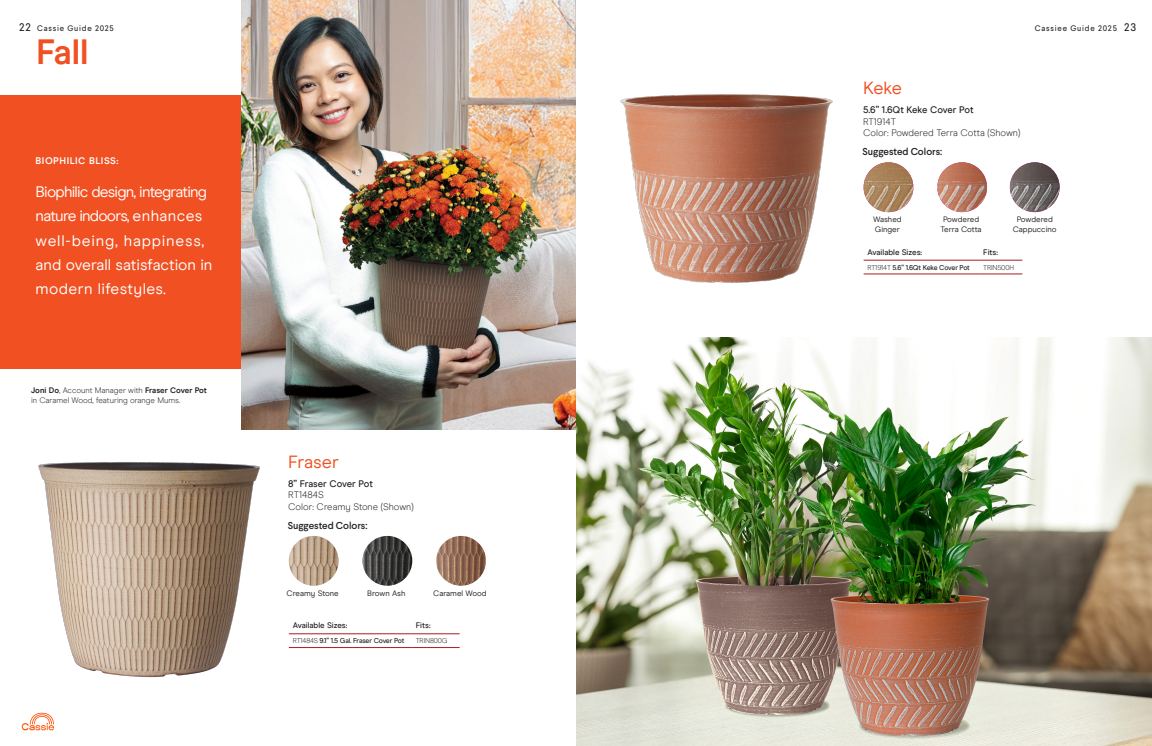
<style>
.page{position:relative;width:1152px;height:746px;background:#fff}
.page>*{position:absolute;margin:0;border:0;box-sizing:border-box;transform-origin:0 0}
.t1{font:700 35px "Modern Era";color:#f05022}
.t2{font:18px "Modern Era";letter-spacing:-.01em;color:#f05022}
.Paragraph_Style_1{font:15.6px/24.4px "Modern Era";color:#fff}
.t3{font:500 10px "Larsseit";color:#231f20}
.Paragraph_Style_1-2{font:700 9.6px "Modern Era";letter-spacing:.05em;color:#fff}
.t4{font:300 9.5px "Modern Era";color:#231f20}
.t5{font:500 9.5px "Modern Era";letter-spacing:-.01em;color:#231f20}
.t6{font:8px "Modern Era";color:#231f20}
.t7{font:500 8px "Modern Era";color:#231f20}
.t8{font:700 8px "Modern Era";letter-spacing:-.005em;color:#231f20}
.t9{font:8px "Larsseit";letter-spacing:.1em;color:#231f20}
.t10{font:300 8px "Modern Era";color:#231f20}
.t11{font:500 7px "Modern Era";letter-spacing:-.03em;color:#231f20}
.t12{font:300 7px "Modern Era";letter-spacing:-.025em;color:#231f20}
.s1{font-size:11px}
.s2{font-weight:300}
</style>
<div class="page">
<svg style="left:22px;top:712px;width:32px;height:18px"></svg>
<hr style="left:289px;top:633px;width:123px;height:1px;background:#a71d21">
<hr style="left:412px;top:633px;width:48px;height:1px;background:#a71d21">
<hr style="left:289px;top:647px;width:123px;height:1px;background:#a71d21">
<hr style="left:412px;top:647px;width:48px;height:1px;background:#a71d21">
<img style="left:289px;top:535px;width:50px;height:50px;border-radius:25px">
<img style="left:363px;top:535px;width:49px;height:50px;border-radius:25px">
<img style="left:436px;top:535px;width:50px;height:50px;border-radius:25px">
<img style="left:38px;top:462px;width:222px;height:216px">
<div style="left:0;top:96px;width:249px;height:273px;background:#f05022"></div>
<img style="left:241px;top:0;width:335px;height:429px">
<hr style="left:864px;top:259px;width:115px;height:1px;background:#a71d21">
<hr style="left:979px;top:259px;width:43px;height:1px;background:#a71d21">
<hr style="left:864px;top:273px;width:115px;height:1px;background:#a71d21">
<hr style="left:979px;top:273px;width:43px;height:1px;background:#a71d21">
<img style="left:864px;top:162px;width:49px;height:50px;border-radius:25px">
<img style="left:937px;top:162px;width:50px;height:50px;border-radius:25px">
<img style="left:1010px;top:162px;width:50px;height:50px;border-radius:25px">
<img style="left:620px;top:94px;width:213px;height:190px">
<img style="left:576px;top:337px;width:576px;height:408px">
<p class="t9" style="left:19px;top:23px;width:96px"><span class="s1">22</span> Cassie Guide 2025</p>
<p class="t9" style="left:1035px;top:23px;width:103px">Cassiee Guide 2025 <span class="s1">23</span></p>
<p class="t1" style="left:36px;top:31px;width:54px">Fall</p>
<p class="Paragraph_Style_1-2" style="left:36px;top:155px;width:84px">BIOPHILIC BLISS:</p>
<p class="Paragraph_Style_1" style="left:36px;top:179px;width:178px">Biophilic design, integrating nature indoors, enhances well-being, happiness, and overall satisfaction in modern lifestyles.</p>
<p class="t8" style="left:31px;top:385px;width:177px">Joni Do<span class="s2">, Account Manager with</span> Fraser Cover Pot</p>
<p class="t10" style="left:31px;top:395px;width:151px">in Caramel Wood, featuring orange Mums.</p>
<p class="t2" style="left:288px;top:451px;width:52px">Fraser</p>
<p class="t5" style="left:288px;top:478px;width:86px">8” Fraser Cover Pot</p>
<p class="t4" style="left:288px;top:489px;width:37px">RT1484S</p>
<p class="t4" style="left:288px;top:501px;width:127px">Color: Creamy Stone (Shown)</p>
<p class="t3" style="left:288px;top:518px;width:81px">Suggested Colors:</p>
<p class="t6" style="left:287px;top:588px;width:54px">Creamy Stone</p>
<p class="t6" style="left:367px;top:588px;width:40px">Brown Ash</p>
<p class="t6" style="left:433px;top:588px;width:55px">Caramel Wood</p>
<p class="t7" style="left:293px;top:620px;width:56px">Available Sizes:</p>
<p class="t7" style="left:416px;top:620px;width:16px">Fits:</p>
<p class="t11" style="left:293px;top:636px;width:113px"><span class="s2">RT1484S</span> 9.1” 1.5 Gal. Fraser Cover Pot</p>
<p class="t12" style="left:416px;top:636px;width:33px">TRIN800G</p>
<p class="t2" style="left:863px;top:77px;width:41px">Keke</p>
<p class="t5" style="left:863px;top:104px;width:112px">5.6” 1.6Qt Keke Cover Pot</p>
<p class="t4" style="left:863px;top:116px;width:35px">RT1914T</p>
<p class="t4" style="left:863px;top:127px;width:159px">Color: Powdered Terra Cotta (Shown)</p>
<p class="t3" style="left:863px;top:145px;width:81px">Suggested Colors:</p>
<p class="t6" style="left:873px;top:215px;width:30px">Washed</p>
<p class="t6" style="left:875px;top:224px;width:26px">Ginger</p>
<p class="t6" style="left:943px;top:215px;width:38px">Powdered</p>
<p class="t6" style="left:941px;top:224px;width:43px">Terra Cotta</p>
<p class="t6" style="left:1017px;top:215px;width:38px">Powdered</p>
<p class="t6" style="left:1013px;top:224px;width:45px">Cappuccino</p>
<p class="t7" style="left:868px;top:247px;width:56px">Available Sizes:</p>
<p class="t7" style="left:983px;top:247px;width:16px">Fits:</p>
<p class="t11" style="left:868px;top:263px;width:104px"><span class="s2">RT1914T</span> 5.6” 1.6Qt Keke Cover Pot</p>
<p class="t12" style="left:983px;top:263px;width:32px">TRIN500H</p>
</div>
